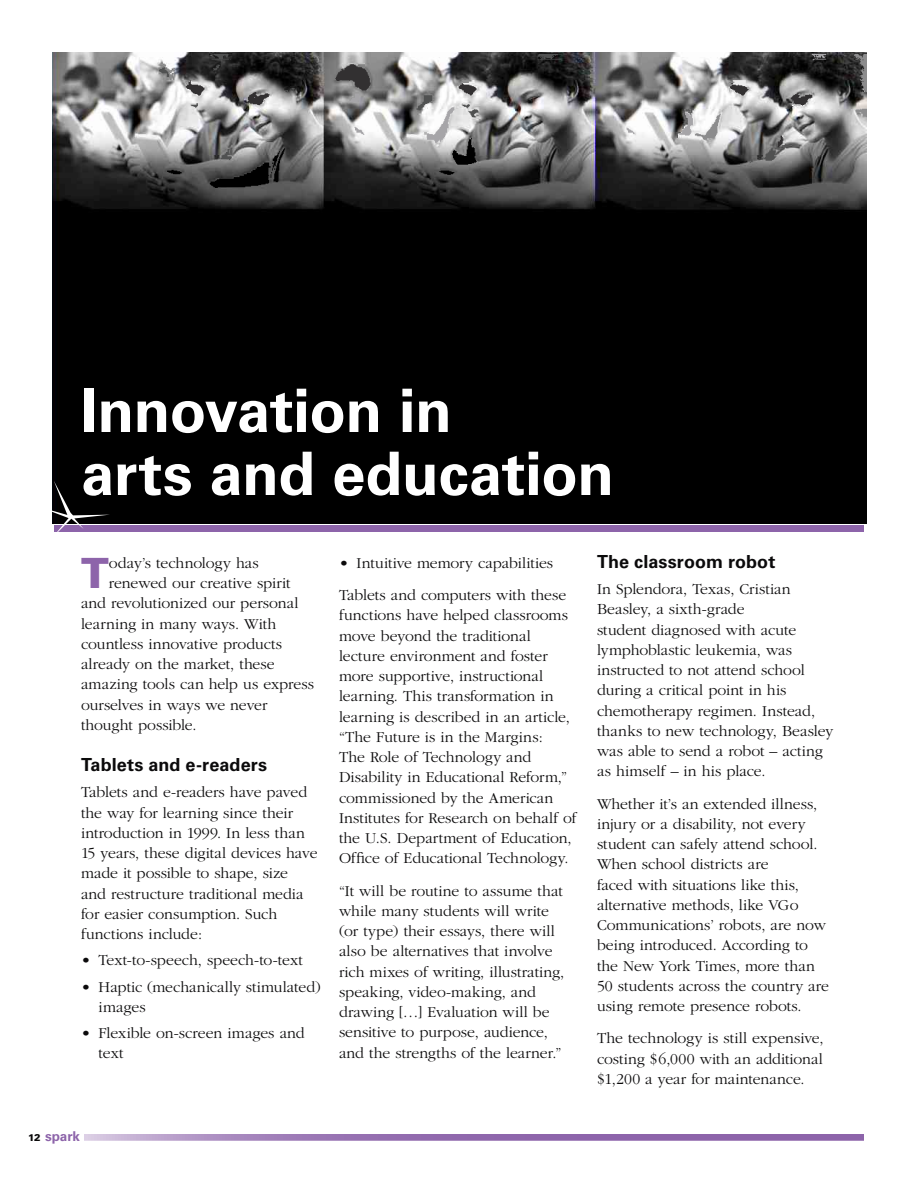
<style>
.page{position:relative;width:918px;height:1188px;background:#fff}
.page>*{position:absolute;margin:0;border:0;box-sizing:border-box;transform-origin:0 0}
.t1{font:700 60px/63px "Univers";letter-spacing:-.005em;color:#fff}
.t2{font:900 41.7px "Univers";color:#8d64aa}
.t3{font:700 18px "Univers";letter-spacing:.005em;color:#0b0a0b}
.t4{font:300 15.75px/20.2px "Garamond";color:#0b0a0b}
.t5{font:700 13.5px "Univers";color:#8d64aa}
.s1{font-weight:900;font-size:9.75px;color:#0b0a0b}
</style>
<div class="page">
<img style="left:53px;top:52px;width:813px;height:472px">
<img style="left:158px;top:167px;width:328px;height:29px">
<img style="left:152px;top:53px;width:628px;height:114px">
<img style="left:832px;top:53px;width:34px;height:97px">
<img style="left:342px;top:53px;width:490px;height:97px">
<div style="left:54px;top:525px;width:810px;height:7px;background:#8d64aa"></div>
<svg style="left:52px;top:481px;width:58px;height:51px"></svg>
<svg style="left:84px;top:1134px;width:780px;height:7px;background:#9d7bb7"></svg>
<h1 class="t1" style="left:81px;top:380px;width:535px">Innovation in<br>arts and education</h1>
<h2 class="t2" style="left:81px;top:547px;width:29px">T</h2>
<p class="t4" style="left:109px;top:553px;width:152px">oday’s technology has</p>
<p class="t4" style="left:109px;top:573px;width:183px">renewed our creative spirit</p>
<p class="t4" style="left:81px;top:593px;width:219px">and revolutionized our personal</p>
<p class="t4" style="left:81px;top:614px;width:197px">learning in many ways. With</p>
<p class="t4" style="left:81px;top:634px;width:203px">countless innovative products</p>
<p class="t4" style="left:81px;top:654px;width:195px">already on the market, these</p>
<p class="t4" style="left:81px;top:674px;width:235px">amazing tools can help us express</p>
<p class="t4" style="left:81px;top:695px;width:188px">ourselves in ways we never</p>
<p class="t4" style="left:81px;top:715px;width:117px">thought possible.</p>
<p class="t3" style="left:81px;top:754px;width:188px">Tablets and e-readers</p>
<p class="t4" style="left:81px;top:782px;width:238px">Tablets and e-readers have paved the way for learning since their introduction in 1999. In less than<br>15 years, these digital devices have made it possible to shape, size<br>and restructure traditional media for easier consumption. Such functions include:</p>
<p class="t4" style="left:81px;top:950px;width:224px">• Text-to-speech, speech-to-text</p>
<p class="t4" style="left:99px;top:977px;width:224px;text-indent:-18px">• Haptic (mechanically stimulated) images</p>
<p class="t4" style="left:99px;top:1023px;width:208px;text-indent:-18px">• Flexible on-screen images and text</p>
<p class="t4" style="left:339px;top:547px;width:229px;line-height:32.2px">• Intuitive memory capabilities<br>Tablets and computers with these</p>
<p class="t4" style="left:339px;top:606px;width:239px">functions have helped classrooms move beyond the traditional lecture environment and foster more supportive, instructional learning. This transformation in learning is described in an article, “The Future is in the Margins:<br>The Role of Technology and<br>Disability in Educational Reform,” commissioned by the American<br>Institutes for Research on behalf of the U.S. Department of Education,<br>Office of Educational Technology.</p>
<p class="t4" style="left:339px;top:881px;width:227px">“It will be routine to assume that while many students will write (or type) their essays, there will also be alternatives that involve rich mixes of writing, illustrating, speaking, video-making, and drawing […] Evaluation will be sensitive to purpose, audience, and the strengths of the learner.”</p>
<p class="t5" style="left:28px;top:1128px;width:53px"><span class="s1">12</span> spark</p>
<p class="t3" style="left:597px;top:551px;width:180px">The classroom robot</p>
<p class="t4" style="left:597px;top:579px;width:238px">In Splendora, Texas, Cristian<br>Beasley, a sixth-grade<br>student diagnosed with acute lymphoblastic leukemia, was instructed to not attend school during a critical point in his chemotherapy regimen. Instead, thanks to new technology, Beasley was able to send a robot – acting as himself – in his place.</p>
<p class="t4" style="left:597px;top:794px;width:234px">Whether it’s an extended illness, injury or a disability, not every student can safely attend school.<br>When school districts are<br>faced with situations like this, alternative methods, like VGo<br>Communications’ robots, are now being introduced. According to the New York Times, more than<br>50 students across the country are using remote presence robots.</p>
<p class="t4" style="left:597px;top:1029px;width:228px;text-align:justify">The technology is still expensive, costing $6,000 with an additional $1,200 a year for maintenance.</p>
</div>
